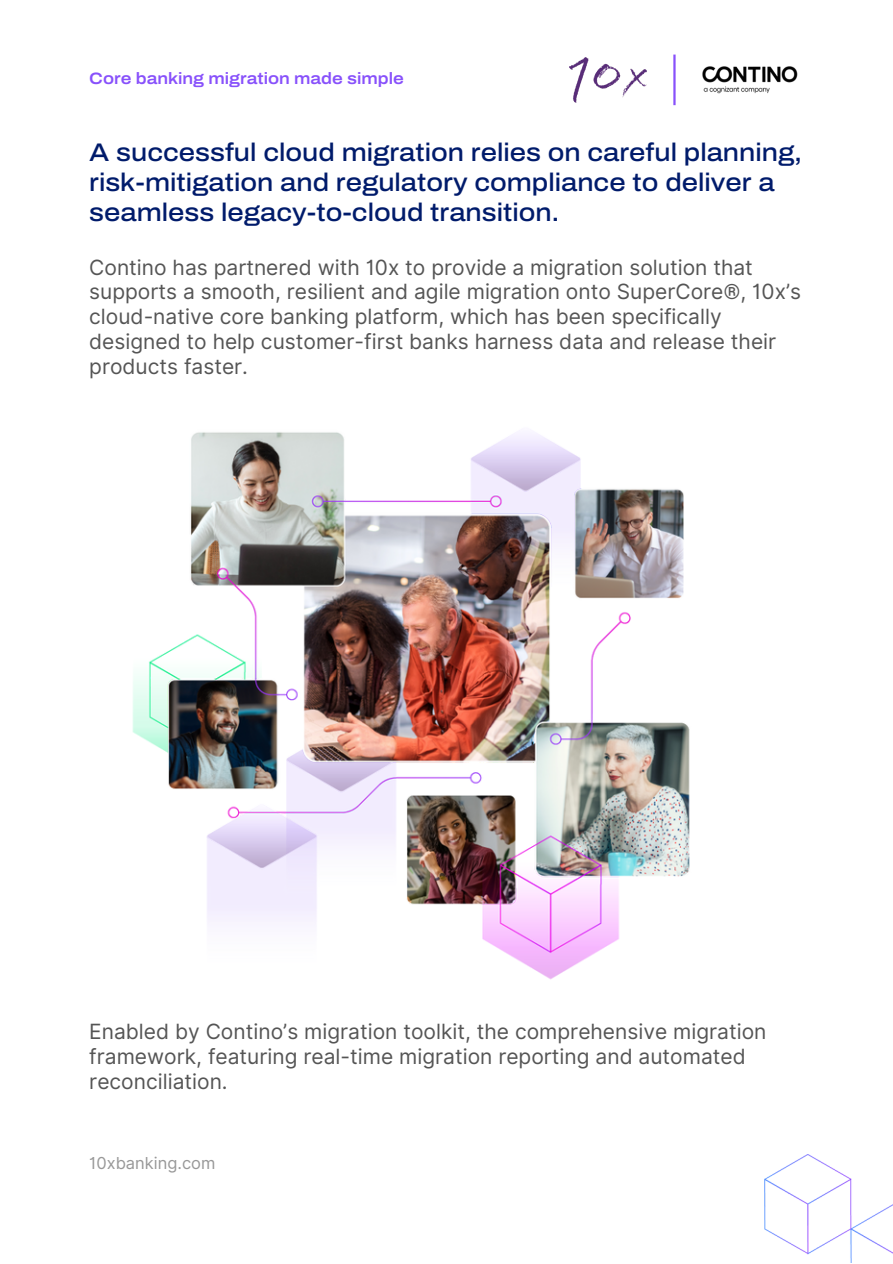
<style>
.page{position:relative;width:893px;height:1264px;background:#fff}
.page>*{position:absolute;margin:0;border:0;box-sizing:border-box;transform-origin:0 0}
.t1{font:500 25.5px/30.3px "Archivo Semi Expanded";color:#001b6b}
.t2{font:21px/24.8px "Inter";color:#555}
.t3{font:600 16.5px "Archivo Semi Expanded";color:#8851fb}
.t4{font:16.5px "Inter";color:#989898}
</style>
<div class="page">
<img style="left:764px;top:1154px;width:128px;height:108px">
<img style="left:132px;top:432px;width:558px;height:548px">
<img style="left:569px;top:57px;width:77px;height:45px">
<img style="left:702px;top:66px;width:96px;height:28px">
<hr style="left:673px;top:55px;width:2px;height:50px;background:#8851fb">
<p class="t3" style="left:89px;top:69px;width:316px">Core banking migration made simple</p>
<p class="t1" style="left:89px;top:137px;width:714px">A successful cloud migration relies on careful planning, risk-mitigation and regulatory compliance to deliver a seamless legacy-to-cloud transition.</p>
<p class="t2" style="left:89px;top:255px;width:713px">Contino has partnered with 10x to provide a migration solution that supports a smooth, resilient and agile migration onto SuperCore®, 10x’s cloud-native core banking platform, which has been specifically designed to help customer-first banks harness data and release their products faster.</p>
<p class="t2" style="left:89px;top:1019px;width:678px">Enabled by Contino’s migration toolkit, the comprehensive migration framework, featuring real-time migration reporting and automated reconciliation.</p>
<p class="t4" style="left:89px;top:1152px;width:128px">10xbanking.com</p>
</div>
